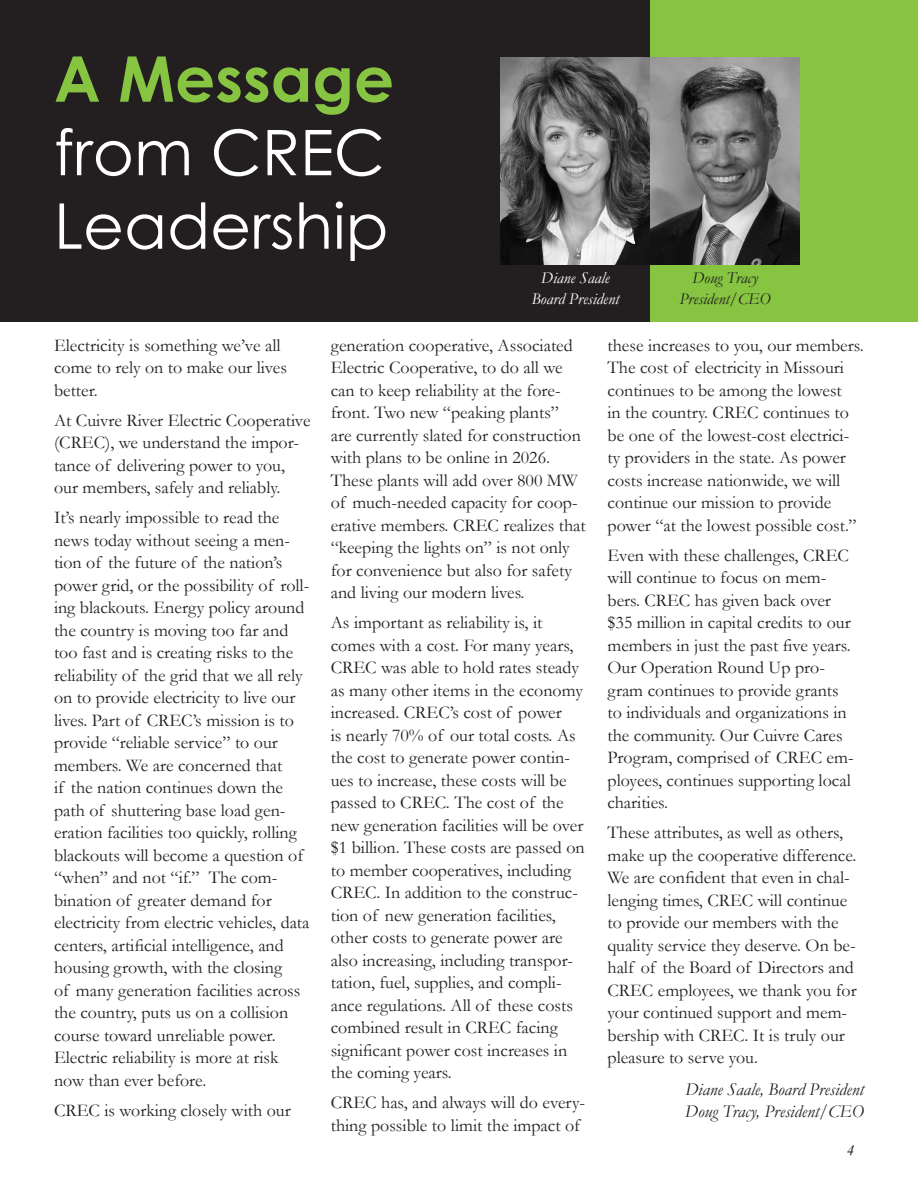
<style>
.page{position:relative;width:918px;height:1188px;background:#fff}
.page>*{position:absolute;margin:0;border:0;box-sizing:border-box;transform-origin:0 0}
.t1{font:63px/73.5px "Century Gothic";color:#fff}
.t2{font:700 63px "Century Gothic";color:#86c441}
.t3{font:18px/22.5px "Garamond";color:#231f20}
.t4{font:italic 18px "Garamond";color:#231f20}
.t5{font:italic 16.5px "Garamond";color:#fff}
.t6{font:italic 16.5px "Garamond";color:#231f20}
.t7{font:italic 15px "Times New Roman";color:#231f20}
</style>
<div class="page">
<div style="left:0;top:0;width:650px;height:322px;background:#231f20"></div>
<div style="left:650px;top:0;width:268px;height:322px;background:#86c441"></div>
<img style="left:500px;top:58px;width:300px;height:206px">
<p class="t2" style="left:54px;top:31px;width:342px">A Message</p>
<p class="t1" style="left:54px;top:115px;width:336px">from CREC<br>Leadership</p>
<p class="t5" style="left:541px;top:267px;width:70px">Diane Saale</p>
<p class="t5" style="left:531px;top:288px;width:89px">Board President</p>
<p class="t6" style="left:692px;top:267px;width:67px">Doug Tracy</p>
<p class="t6" style="left:679px;top:288px;width:93px">President/CEO</p>
<p class="t3" style="left:54px;top:334px;width:234px">Electricity is something we’ve all come to rely on to make our lives better.</p>
<p class="t3" style="left:54px;top:409px;width:258px">At Cuivre River Electric Cooperative (CREC), we understand the impor&shy;tance of delivering power to you, our members, safely and reliably.</p>
<p class="t3" style="left:54px;top:506px;width:257px">It’s nearly impossible to read the news today without seeing a men&shy;tion of the future of the nation’s power grid, or the possibility of roll&shy;ing blackouts. Energy policy around the country is moving too far and too fast and is creating risks to the reliability of the grid that we all rely on to provide electricity to live our lives. Part of CREC’s mission is to provide “reliable service” to our members. We are concerned that<br>if the nation continues down the path of shuttering base load gen&shy;eration facilities too quickly, rolling blackouts will become a question of “when” and not “if.” The com&shy;bination of greater demand for electricity from electric vehicles, data centers, artificial intelligence, and housing growth, with the closing<br>of many generation facilities across the country, puts us on a collision course toward unreliable power.<br>Electric reliability is more at risk now than ever before.</p>
<p class="t3" style="left:54px;top:1099px;width:238px">CREC is working closely with our</p>
<p class="t3" style="left:331px;top:334px;width:257px">generation cooperative, Associated Electric Cooperative, to do all we can to keep reliability at the fore&shy;front. Two new “peaking plants”<br>are currently slated for construction with plans to be online in 2026.<br>These plants will add over 800 MW of much-needed capacity for coop&shy;erative members. CREC realizes that “keeping the lights on” is not only for convenience but also for safety and living our modern lives.</p>
<p class="t3" style="left:331px;top:611px;width:255px">As important as reliability is, it comes with a cost. For many years, CREC was able to hold rates steady as many other items in the economy increased. CREC’s cost of power<br>is nearly 70% of our total costs. As the cost to generate power contin&shy;ues to increase, these costs will be passed to CREC. The cost of the new generation facilities will be over $1 billion. These costs are passed on to member cooperatives, including CREC. In addition to the construc&shy;tion of new generation facilities, other costs to generate power are also increasing, including transpor&shy;tation, fuel, supplies, and compli&shy;ance regulations. All of these costs combined result in CREC facing significant power cost increases in the coming years.</p>
<p class="t3" style="left:331px;top:1091px;width:256px">CREC has, and always will do every&shy;thing possible to limit the impact of</p>
<p class="t3" style="left:608px;top:334px;width:258px">these increases to you, our members.<br>The cost of electricity in Missouri continues to be among the lowest<br>in the country. CREC continues to be one of the lowest-cost electrici&shy;ty providers in the state. As power costs increase nationwide, we will continue our mission to provide power “at the lowest possible cost.”</p>
<p class="t3" style="left:608px;top:544px;width:248px">Even with these challenges, CREC will continue to focus on mem&shy;bers. CREC has given back over $35 million in capital credits to our members in just the past five years.<br>Our Operation Round Up pro&shy;gram continues to provide grants to individuals and organizations in the community. Our Cuivre Cares<br>Program, comprised of CREC em&shy;ployees, continues supporting local charities.</p>
<p class="t3" style="left:608px;top:821px;width:251px">These attributes, as well as others, make up the cooperative difference.<br>We are confident that even in chal&shy;lenging times, CREC will continue to provide our members with the quality service they deserve. On be&shy;half of the Board of Directors and<br>CREC employees, we thank you for your continued support and mem&shy;bership with CREC. It is truly our pleasure to serve you.</p>
<p class="t4" style="left:685px;top:1077px;width:180px">Diane Saale, Board President</p>
<p class="t4" style="left:685px;top:1100px;width:181px">Doug Tracy, President/CEO</p>
<p class="t7" style="left:847px;top:1140px;width:9px">4</p>
</div>
